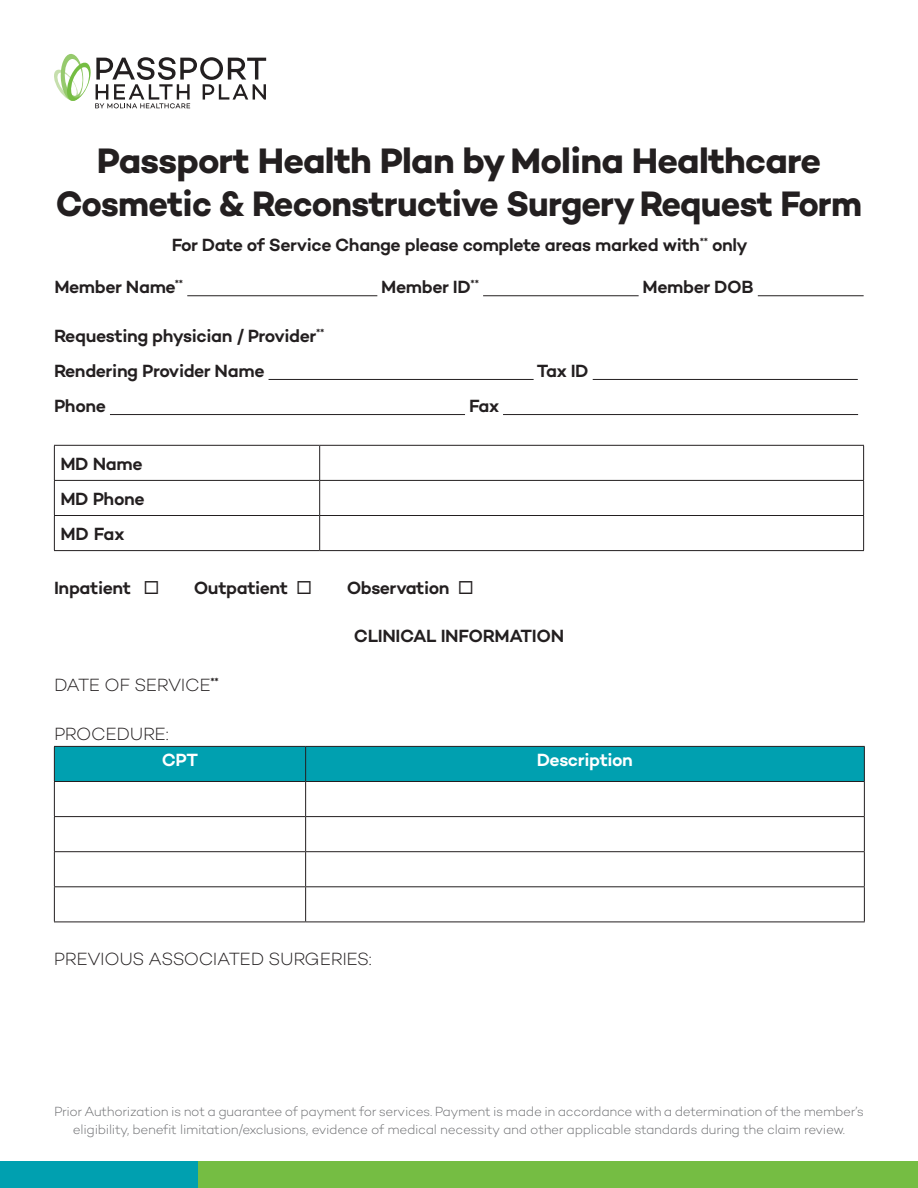
<style>
.page{position:relative;width:918px;height:1188px;background:#fff}
.page>*{position:absolute;margin:0;border:0;box-sizing:border-box;transform-origin:0 0}
.t1{font:700 36px/43.2px "Campton";letter-spacing:-.02em;color:#231f20;text-align:center}
.t2{font:600 18px "Campton";letter-spacing:-.02em;color:#231f20}
.t3{font:300 18px "Campton";letter-spacing:-.025em;color:#231f20}
.t4{font:600 18px "Campton";letter-spacing:-.025em;color:#fff}
.t5{font:300 13.5px/18px "Campton";letter-spacing:-.02em;color:#6c6d70;text-align:center}
</style>
<div class="page">
<div style="left:198px;top:1161px;width:720px;height:27px;background:#75bd43"></div>
<div style="left:0;top:1161px;width:198px;height:27px;background:#00a0b0"></div>
<svg style="left:54px;top:54px;width:212px;height:54px"></svg>
<hr style="left:187px;top:295px;width:190px;height:1px;background:#231f20">
<hr style="left:483px;top:295px;width:156px;height:1px;background:#231f20">
<hr style="left:758px;top:295px;width:106px;height:1px;background:#231f20">
<hr style="left:269px;top:379px;width:265px;height:1px;background:#231f20">
<hr style="left:593px;top:379px;width:265px;height:1px;background:#231f20">
<hr style="left:110px;top:414px;width:355px;height:1px;background:#231f20">
<hr style="left:503px;top:414px;width:355px;height:1px;background:#231f20">
<hr style="left:54px;top:445px;width:266px;height:1px;background:#231f20">
<hr style="left:54px;top:446px;width:1px;height:34px;background:#231f20">
<hr style="left:320px;top:445px;width:544px;height:1px;background:#231f20">
<hr style="left:319px;top:446px;width:1px;height:34px;background:#231f20">
<hr style="left:863px;top:446px;width:1px;height:34px;background:#231f20">
<hr style="left:54px;top:480px;width:266px;height:1px;background:#231f20">
<hr style="left:54px;top:481px;width:1px;height:34px;background:#231f20">
<hr style="left:320px;top:480px;width:544px;height:1px;background:#231f20">
<hr style="left:319px;top:481px;width:1px;height:34px;background:#231f20">
<hr style="left:863px;top:481px;width:1px;height:34px;background:#231f20">
<hr style="left:54px;top:515px;width:266px;height:1px;background:#231f20">
<hr style="left:54px;top:516px;width:1px;height:34px;background:#231f20">
<hr style="left:320px;top:515px;width:544px;height:1px;background:#231f20">
<hr style="left:319px;top:516px;width:1px;height:34px;background:#231f20">
<hr style="left:863px;top:516px;width:1px;height:34px;background:#231f20">
<hr style="left:54px;top:550px;width:266px;height:1px;background:#231f20">
<hr style="left:320px;top:550px;width:544px;height:1px;background:#231f20">
<div style="left:55px;top:747px;width:809px;height:34px;background:#00a0b0"></div>
<hr style="left:54px;top:746px;width:252px;height:1px;background:#231f20">
<hr style="left:54px;top:747px;width:1px;height:34px;background:#231f20">
<hr style="left:306px;top:746px;width:559px;height:1px;background:#231f20">
<hr style="left:305px;top:747px;width:1px;height:34px;background:#231f20">
<hr style="left:864px;top:747px;width:1px;height:34px;background:#231f20">
<hr style="left:54px;top:781px;width:252px;height:1px;background:#231f20">
<hr style="left:54px;top:782px;width:1px;height:34px;background:#231f20">
<hr style="left:306px;top:781px;width:559px;height:1px;background:#231f20">
<hr style="left:305px;top:782px;width:1px;height:34px;background:#231f20">
<hr style="left:864px;top:782px;width:1px;height:34px;background:#231f20">
<hr style="left:54px;top:816px;width:252px;height:1px;background:#231f20">
<hr style="left:54px;top:817px;width:1px;height:34px;background:#231f20">
<hr style="left:306px;top:816px;width:559px;height:1px;background:#231f20">
<hr style="left:305px;top:817px;width:1px;height:34px;background:#231f20">
<hr style="left:864px;top:817px;width:1px;height:34px;background:#231f20">
<hr style="left:54px;top:851px;width:252px;height:1px;background:#231f20">
<hr style="left:54px;top:852px;width:1px;height:34px;background:#231f20">
<hr style="left:306px;top:851px;width:559px;height:1px;background:#231f20">
<hr style="left:305px;top:852px;width:1px;height:34px;background:#231f20">
<hr style="left:864px;top:852px;width:1px;height:34px;background:#231f20">
<hr style="left:54px;top:886px;width:252px;height:1px;background:#231f20">
<hr style="left:54px;top:887px;width:1px;height:35px;background:#231f20">
<hr style="left:306px;top:886px;width:559px;height:1px;background:#231f20">
<hr style="left:305px;top:887px;width:1px;height:35px;background:#231f20">
<hr style="left:864px;top:887px;width:1px;height:35px;background:#231f20">
<hr style="left:54px;top:922px;width:252px;height:1px;background:#231f20">
<hr style="left:306px;top:922px;width:559px;height:1px;background:#231f20">
<h1 class="t1" style="left:56px;top:139px;width:808px">Passport Health Plan by Molina Healthcare<br>Cosmetic &amp; Reconstructive Surgery Request Form</h1>
<h2 class="t2" style="left:172px;top:234px;width:577px">For Date of Service Change please complete areas marked with<sup>**</sup> only</h2>
<p class="t2" style="left:54px;top:276px;width:130px">Member Name<sup>**</sup></p>
<p class="t2" style="left:381px;top:276px;width:99px">Member ID<sup>**</sup></p>
<p class="t2" style="left:643px;top:276px;width:113px">Member DOB</p>
<p class="t2" style="left:54px;top:324px;width:272px">Requesting physician / Provider<sup>**</sup></p>
<p class="t2" style="left:54px;top:359px;width:212px">Rendering Provider Name</p>
<p class="t2" style="left:537px;top:359px;width:53px">Tax ID</p>
<p class="t2" style="left:54px;top:394px;width:54px">Phone</p>
<p class="t2" style="left:469px;top:394px;width:32px">Fax</p>
<p class="t2" style="left:60px;top:452px;width:84px">MD Name</p>
<p class="t2" style="left:60px;top:487px;width:86px">MD Phone</p>
<p class="t2" style="left:60px;top:522px;width:66px">MD Fax</p>
<p class="t2" style="left:54px;top:576px;width:107px">Inpatient ◻</p>
<p class="t2" style="left:194px;top:576px;width:120px">Outpatient ◻</p>
<p class="t2" style="left:347px;top:576px;width:129px">Observation ◻</p>
<h2 class="t2" style="left:354px;top:625px;width:212px">CLINICAL INFORMATION</h2>
<p class="t3" style="left:54px;top:674px;width:166px">DATE OF SERVICE<sup>**</sup></p>
<p class="t3" style="left:54px;top:723px;width:116px">PROCEDURE:</p>
<p class="t4" style="left:162px;top:749px;width:38px">CPT</p>
<p class="t4" style="left:537px;top:749px;width:98px">Description</p>
<p class="t3" style="left:54px;top:948px;width:319px">PREVIOUS ASSOCIATED SURGERIES:</p>
<p class="t5" style="left:54px;top:1102px;width:811px">Prior Authorization is not a guarantee of payment for services. Payment is made in accordance with a determination of the member’s eligibility, benefit limitation/exclusions, evidence of medical necessity and other applicable standards during the claim review.</p>
</div>
